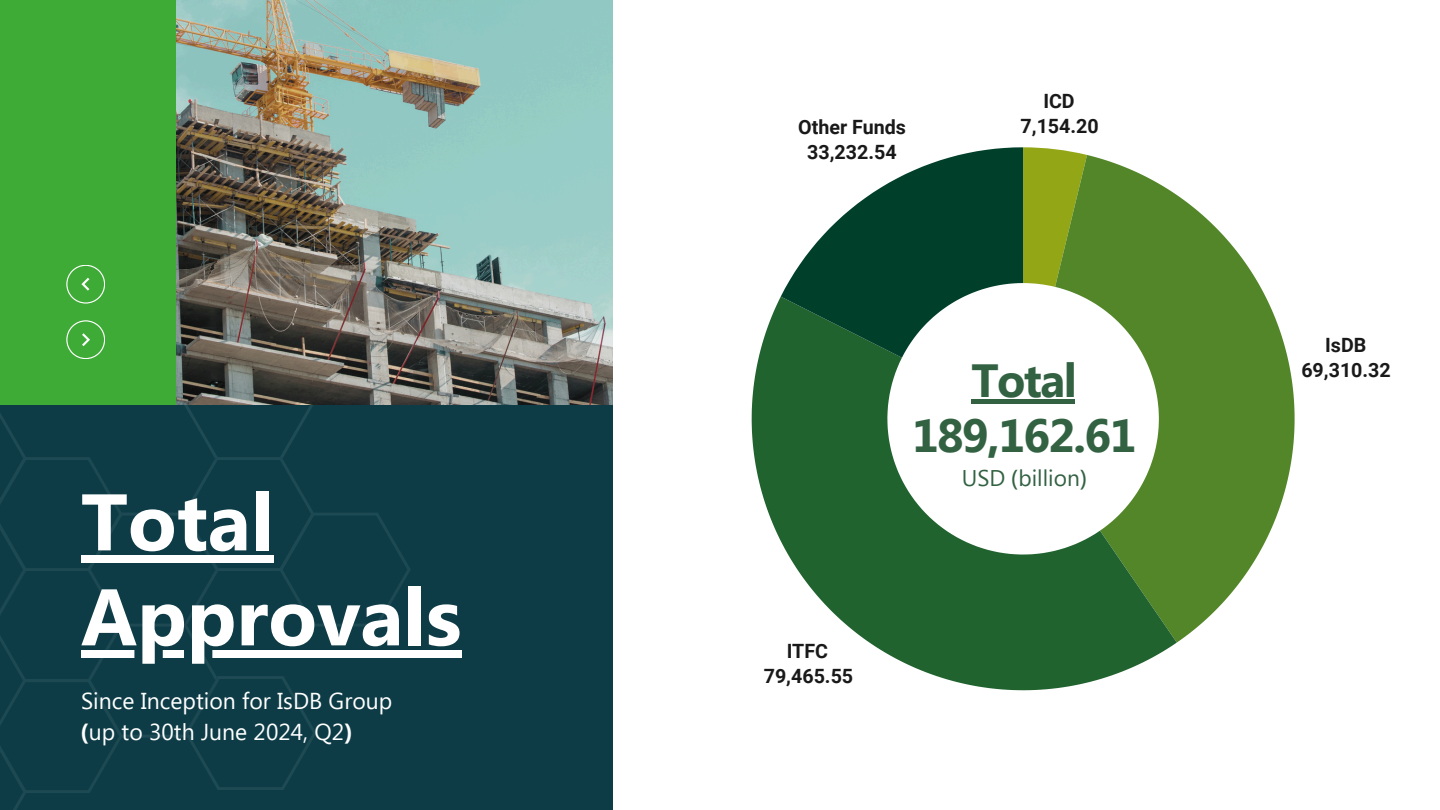
<style>
.page{position:relative;width:1440px;height:810px;background:#fff}
.page>*{position:absolute;margin:0;border:0;box-sizing:border-box;transform-origin:0 0}
.t1{font:700 80px "Segoe UI";color:#fff}
.t2{font:700 46.5px/55.1px "Segoe UI";letter-spacing:-.035em;color:#326242;text-align:center}
.t3{font:23px "Segoe UI";color:#fff}
.t4{font:22.7px "Segoe UI";color:#326242}
.t5{font:700 19.7px/24.6px "Roboto";color:#191919;text-align:center}
.s1{font-family:"Noto Sans";font-weight:700}
.s2{font-family:"Noto Sans"}
</style>
<div class="page">
<div style="left:0;top:405px;width:613px;height:405px;background:#0d3c47"></div>
<div style="left:0;top:0;width:176px;height:405px;background:#3fab37"></div>
<svg style="left:0;top:320px;width:411px;height:490px"></svg>
<svg style="left:66px;top:265px;width:39px;height:39px"></svg>
<div style="left:81px;top:555px;width:193px;height:7px;background:#fff"></div>
<svg style="left:81px;top:650px;width:380px;height:7px;fill:#fff"></svg>
<svg style="left:1023px;top:147px;width:64px;height:140px"></svg>
<svg style="left:1055px;top:155px;width:240px;height:488px;fill:#538628"></svg>
<svg style="left:752px;top:297px;width:425px;height:393px"></svg>
<svg style="left:781px;top:147px;width:242px;height:211px;fill:#00402a"></svg>
<img style="left:176px;top:0;width:437px;height:405px">
<hr style="left:972px;top:399px;width:103px;height:4px;background:#326242">
<p class="t1" style="left:81px;top:464px;width:194px">Total</p>
<p class="t1" style="left:81px;top:559px;width:382px">Approvals</p>
<p class="t3" style="left:81px;top:684px;width:313px">Since Inception for IsDB Group</p>
<p class="t3" style="left:81px;top:715px;width:273px"><span class="s1">(</span>up to 30th June 2024, Q2<span class="s1">)</span></p>
<p class="t5" style="left:798px;top:115px;width:109px">Other Funds<br>33,232.54</p>
<p class="t5" style="left:1021px;top:89px;width:80px">ICD<br>7,154.20</p>
<p class="t5" style="left:764px;top:639px;width:91px">ITFC<br>79,465.55</p>
<p class="t2" style="left:912px;top:350px;width:226px">Total<br>189,162.61</p>
<h1 class="t4" style="left:962px;top:462px;width:126px">USD <span class="s2">(</span>billion<span class="s2">)</span></h1>
<p class="t5" style="left:1301px;top:333px;width:91px">IsDB<br>69,310.32</p>
</div>
